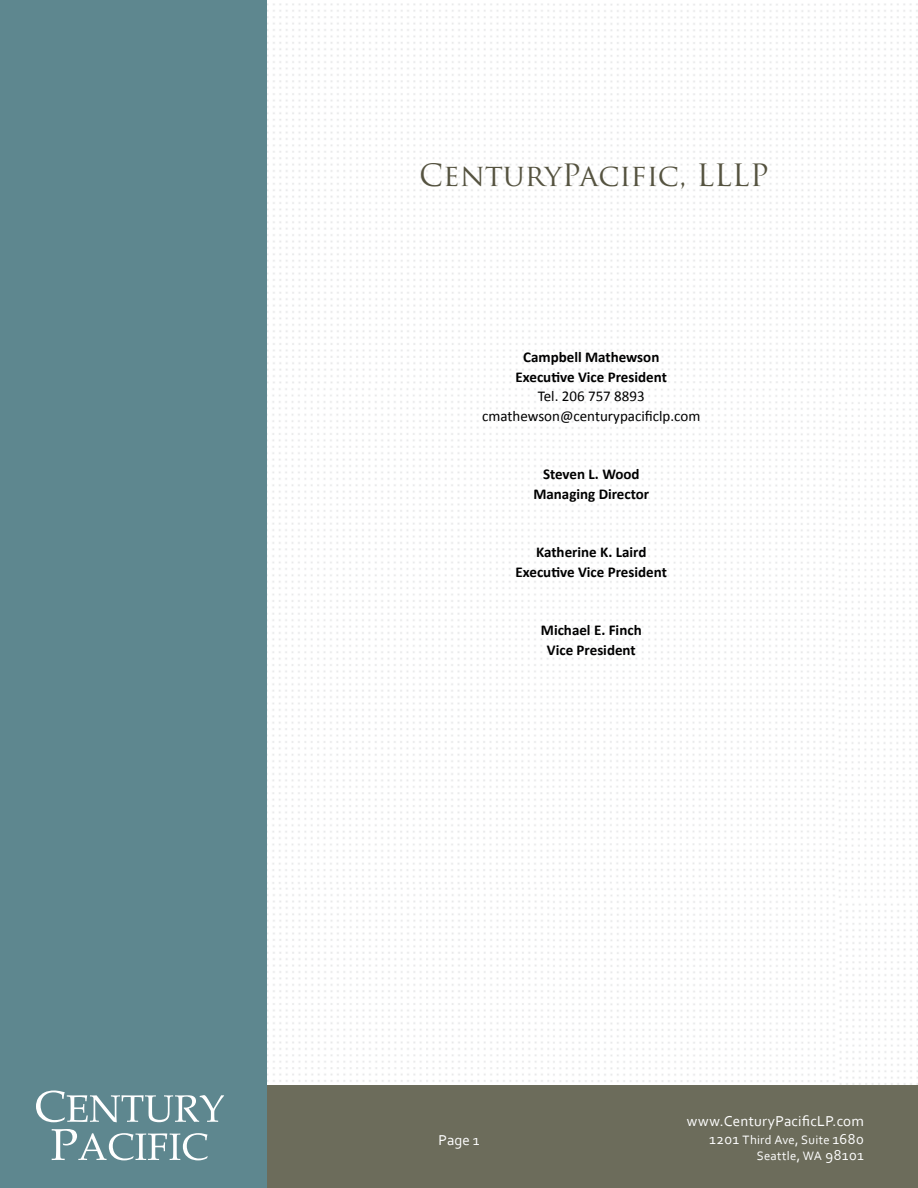
<style>
.page{position:relative;width:918px;height:1188px;background:#fff}
.page>*{position:absolute;margin:0;border:0;box-sizing:border-box;transform-origin:0 0}
.t1{font:30px "Trajan Pro";color:#555340}
.t2{font:700 15px/19.5px "Calibri";color:#000;text-align:center}
.t3{font:15px/19.5px "Calibri";color:#000;text-align:center}
.t4{font:15px "Corbel";letter-spacing:.015em;color:#fff}
.t5{font:12.75px/16.5px "Corbel";letter-spacing:.02em;color:#fff;text-align:right}
.s1{font-size:15px}
</style>
<div class="page">
<img style="left:267px;top:3px;width:651px;height:1082px">
<div style="left:0;top:1086px;width:918px;height:102px;background:#6c6c5b"></div>
<div style="left:0;top:0;width:267px;height:1188px;background:#5e878f"></div>
<svg style="left:36px;top:1091px;width:188px;height:31px"></svg>
<svg style="left:52px;top:1129px;width:156px;height:31px"></svg>
<h1 class="t1" style="left:419px;top:156px;width:351px">CenturyPacific, LLLP</h1>
<p class="t2" style="left:516px;top:348px;width:153px">Campbell Mathewson<br>Executive Vice President</p>
<p class="t3" style="left:482px;top:387px;width:220px">Tel. 206 757 8893 cmathewson@centurypacificlp.com</p>
<p class="t2" style="left:533px;top:465px;width:117px">Steven L. Wood<br>Managing Director</p>
<p class="t2" style="left:516px;top:543px;width:153px">Katherine K. Laird<br>Executive Vice President</p>
<p class="t2" style="left:541px;top:621px;width:102px">Michael E. Finch<br>Vice President</p>
<p class="t4" style="left:438px;top:1131px;width:43px">Page 1</p>
<p class="t4" style="left:687px;top:1111px;width:179px">www.CenturyPacificLP.com</p>
<p class="t5" style="left:709px;top:1131px;width:156px"><span class="s1">1201</span> Third Ave, Suite <span class="s1">1680<br></span>Seattle, WA <span class="s1">98101</span></p>
</div>
